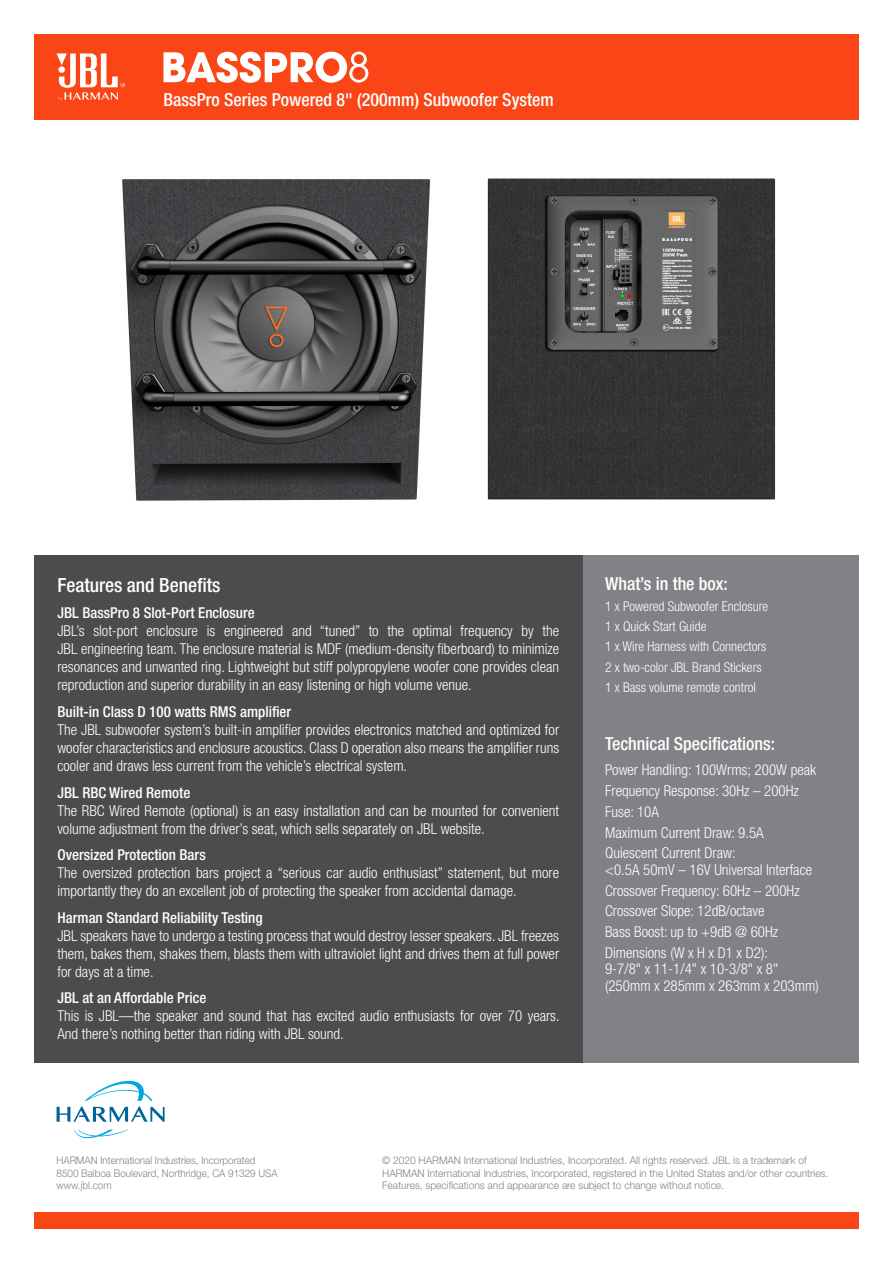
<style>
.page{position:relative;width:893px;height:1263px;background:#fff}
.page>*{position:absolute;margin:0;border:0;box-sizing:border-box;transform-origin:0 0}
.t1{font:500 condensed 19.5px "Helvetica Neue LT Pro";color:#fff}
.t2{font:500 condensed 18px "Helvetica Neue LT Pro";color:#fff}
.t3{font:300 condensed 15px/18px "Helvetica Neue LT Pro";color:#fff}
.t4{font:500 condensed 15px "Helvetica Neue LT Pro";color:#fff}
.t5{font:300 condensed 13.5px "Helvetica Neue LT Pro";color:#fff}
.t6{font:300 10.5px/12.6px "Helvetica Neue LT Pro";color:#808285}
.t7{font:300 10.5px "Helvetica Neue LT Pro";color:#808285;scale:.94 1}
</style>
<div class="page">
<div style="left:34px;top:1213px;width:825px;height:16px;background:#fa4616"></div>
<svg style="left:74px;top:1130px;width:54px;height:8px"></svg>
<svg style="left:57px;top:1080px;width:108px;height:42px"></svg>
<div style="left:583px;top:555px;width:276px;height:507px;background:#808285"></div>
<div style="left:34px;top:555px;width:549px;height:507px;background:#4b4c4d"></div>
<div style="left:34px;top:34px;width:825px;height:85px;background:#fa4616"></div>
<svg style="left:57px;top:53px;width:68px;height:48px"></svg>
<svg style="left:163px;top:52px;width:205px;height:31px"></svg>
<img style="left:122px;top:179px;width:309px;height:322px">
<img style="left:487px;top:178px;width:289px;height:322px">
<p class="t2" style="left:163px;top:89px;width:392px">BassPro Series Powered 8" (200mm) Subwoofer System</p>
<p class="t1" style="left:57px;top:573px;width:165px">Features and Benefits</p>
<p class="t4" style="left:57px;top:604px;width:199px">JBL BassPro 8 Slot-Port Enclosure</p>
<p class="t3" style="left:57px;top:622px;width:503px;text-align:justify">JBL’s slot-port enclosure is engineered and “tuned” to the optimal frequency by the JBL engineering team. The enclosure material is MDF (medium-density fiberboard) to minimize resonances and unwanted ring. Lightweight but stiff polypropylene woofer cone provides clean reproduction and superior durability in an easy listening or high volume venue.</p>
<p class="t4" style="left:57px;top:703px;width:235px">Built-in Class D 100 watts RMS amplifier</p>
<p class="t3" style="left:57px;top:720px;width:503px;text-align:justify">The JBL subwoofer system’s built-in amplifier provides electronics matched and optimized for woofer characteristics and enclosure acoustics. Class D operation also means the amplifier runs cooler and draws less current from the vehicle’s electrical system.</p>
<p class="t4" style="left:57px;top:783px;width:134px">JBL RBC Wired Remote</p>
<p class="t3" style="left:57px;top:801px;width:503px">The RBC Wired Remote (optional) is an easy installation and can be mounted for convenient volume adjustment from the driver’s seat, which sells separately on JBL website.</p>
<p class="t4" style="left:57px;top:846px;width:150px">Oversized Protection Bars</p>
<p class="t3" style="left:57px;top:863px;width:503px">The oversized protection bars project a “serious car audio enthusiast” statement, but more importantly they do an excellent job of protecting the speaker from accidental damage.</p>
<p class="t4" style="left:57px;top:908px;width:207px">Harman Standard Reliability Testing</p>
<p class="t3" style="left:57px;top:926px;width:503px;text-align:justify">JBL speakers have to undergo a testing process that would destroy lesser speakers. JBL freezes them, bakes them, shakes them, blasts them with ultraviolet light and drives them at full power for days at a time.</p>
<p class="t4" style="left:57px;top:989px;width:151px">JBL at an Affordable Price</p>
<p class="t3" style="left:57px;top:1007px;width:504px">This is JBL—the speaker and sound that has excited audio enthusiasts for over 70 years.<br>And there’s nothing better than riding with JBL sound.</p>
<p class="t2" style="left:605px;top:573px;width:124px">What’s in the box:</p>
<p class="t5" style="left:605px;top:598px;width:165px">1 x Powered Subwoofer Enclosure</p>
<p class="t5" style="left:605px;top:618px;width:103px">1 x Quick Start Guide</p>
<p class="t5" style="left:605px;top:639px;width:163px">1 x Wire Harness with Connectors</p>
<p class="t5" style="left:605px;top:659px;width:158px">2 x two-color JBL Brand Stickers</p>
<p class="t5" style="left:605px;top:680px;width:152px">1 x Bass volume remote control</p>
<p class="t2" style="left:605px;top:733px;width:171px">Technical Specifications:</p>
<p class="t3" style="left:605px;top:761px;width:213px">Power Handling: 100Wrms; 200W peak</p>
<p class="t3" style="left:605px;top:782px;width:195px">Frequency Response: 30Hz – 200Hz</p>
<p class="t3" style="left:605px;top:802px;width:55px">Fuse: 10A</p>
<p class="t3" style="left:605px;top:823px;width:160px">Maximum Current Draw: 9.5A</p>
<p class="t3" style="left:605px;top:845px;width:209px;line-height:16.5px">Quiescent Current Draw:<br>&lt;0.5A 50mV – 16V Universal Interface</p>
<p class="t3" style="left:605px;top:881px;width:196px">Crossover Frequency: 60Hz – 200Hz</p>
<p class="t3" style="left:605px;top:902px;width:161px">Crossover Slope: 12dB/octave</p>
<p class="t3" style="left:605px;top:923px;width:175px">Bass Boost: up to +9dB @ 60Hz</p>
<p class="t3" style="left:605px;top:944px;width:215px;line-height:16.5px">Dimensions (W x H x D1 x D2):<br>9-7/8" x 11-1/4" x 10-3/8" x 8" (250mm x 285mm x 263mm x 203mm)</p>
<p class="t7" style="left:57px;top:1154px;width:213px">HARMAN International Industries, Incorporated</p>
<p class="t7" style="left:57px;top:1166px;width:237px">8500 Balboa Boulevard, Northridge, CA 91329 USA</p>
<p class="t7" style="left:57px;top:1179px;width:60px">www.jbl.com</p>
<p class="t6" style="left:382px;top:1154px;width:448px">© 2020 HARMAN International Industries, Incorporated. All rights reserved. JBL is a trademark of<br>HARMAN International Industries, Incorporated, registered in the United States and/or other countries.<br>Features, specifications and appearance are subject to change without notice.</p>
</div>
